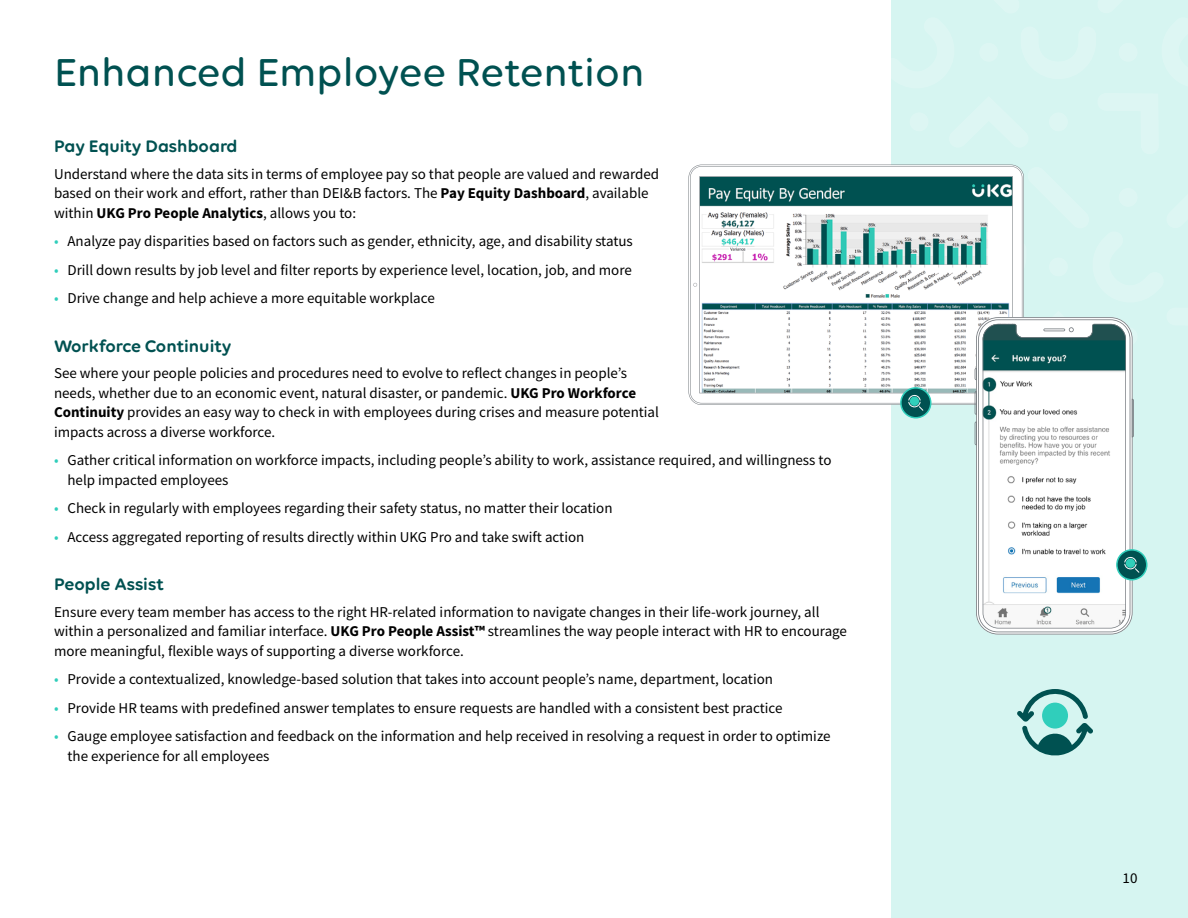
<style>
.page{position:relative;width:1188px;height:918px;background:#fff}
.page>*{position:absolute;margin:0;border:0;box-sizing:border-box;transform-origin:0 0}
.t1{font:500 42px "Volte Rounded";color:#005151}
.t2{font:600 18px "Volte Rounded";color:#005151}
.t3{font:15px/19.5px "Source Sans Pro";color:#000}
.s1{font-weight:700}
.s2{color:#30cebb}
</style>
<div class="page">
<div style="left:891px;top:155px;width:297px;height:763px;background:#d6f5f1"></div>
<div style="left:891px;top:0;width:297px;height:155px;background:#d6f5f1"></div>
<div style="left:910px;top:112px;width:18px;height:19px;background:#ddf6f3;border-radius:50%"></div>
<div style="left:1049px;top:112px;width:19px;height:19px;background:#ddf6f3;border-radius:50%"></div>
<div style="left:979px;top:43px;width:19px;height:19px;background:#ddf6f3;border-radius:50%"></div>
<div style="left:1119px;top:43px;width:19px;height:19px;background:#ddf6f3;border-radius:50%"></div>
<svg style="left:690px;top:166px;width:201px;height:237px"></svg>
<svg style="left:699px;top:176px;width:192px;height:217px"></svg>
<svg style="left:693px;top:283px;width:4px;height:4px"></svg>
<svg style="left:1017px;top:689px;width:76px;height:67px;background:#87c2bd"></svg>
<svg style="left:891px;top:166px;width:297px;height:463px"></svg>
<div style="left:1116px;top:549px;width:31px;height:31px;border:2px solid #30cebb;border-radius:50%"></div>
<h1 class="t1" style="left:54px;top:47px;width:592px">Enhanced Employee Retention</h1>
<p class="t2" style="left:54px;top:136px;width:185px">Pay Equity Dashboard</p>
<p class="t3" style="left:54px;top:164px;width:607px">Understand where the data sits in terms of employee pay so that people are valued and rewarded based on their work and effort, rather than DEI&amp;B factors. The <span class="s1">Pay Equity Dashboard</span>, available within <span class="s1">UKG Pro People Analytics</span>, allows you to:</p>
<p class="t3" style="left:54px;top:231px;width:580px"><span class="s2">•</span> Analyze pay disparities based on factors such as gender, ethnicity, age, and disability status</p>
<p class="t3" style="left:54px;top:260px;width:579px"><span class="s2">•</span> Drill down results by job level and filter reports by experience level, location, job, and more</p>
<p class="t3" style="left:54px;top:288px;width:382px"><span class="s2">•</span> Drive change and help achieve a more equitable workplace</p>
<p class="t2" style="left:54px;top:335px;width:179px">Workforce Continuity</p>
<p class="t3" style="left:54px;top:363px;width:607px">See where your people policies and procedures need to evolve to reflect changes in people’s needs, whether due to an economic event, natural disaster, or pandemic. <span class="s1">UKG Pro Workforce Continuity</span> provides an easy way to check in with employees during crises and measure potential impacts across a diverse workforce.</p>
<p class="t3" style="left:68px;top:450px;width:766px;text-indent:-14px"><span class="s2">•</span> Gather critical information on workforce impacts, including people’s ability to work, assistance required, and willingness to help impacted employees</p>
<p class="t3" style="left:54px;top:498px;width:560px"><span class="s2">•</span> Check in regularly with employees regarding their safety status, no matter their location</p>
<p class="t3" style="left:54px;top:527px;width:532px"><span class="s2">•</span> Access aggregated reporting of results directly within UKG Pro and take swift action</p>
<p class="t2" style="left:54px;top:574px;width:111px">People Assist</p>
<p class="t3" style="left:54px;top:602px;width:795px">Ensure every team member has access to the right HR-related information to navigate changes in their life-work journey, all within a personalized and familiar interface. <span class="s1">UKG Pro People Assist™</span> streamlines the way people interact with HR to encourage more meaningful, flexible ways of supporting a diverse workforce.</p>
<p class="t3" style="left:54px;top:669px;width:721px"><span class="s2">•</span> Provide a contextualized, knowledge-based solution that takes into account people’s name, department, location</p>
<p class="t3" style="left:54px;top:698px;width:730px"><span class="s2">•</span> Provide HR teams with predefined answer templates to ensure requests are handled with a consistent best practice</p>
<p class="t3" style="left:68px;top:726px;width:765px;text-indent:-14px"><span class="s2">•</span> Gauge employee satisfaction and feedback on the information and help received in resolving a request in order to optimize the experience for all employees</p>
<p class="t3" style="left:1123px;top:868px;width:16px">10</p>
</div>
